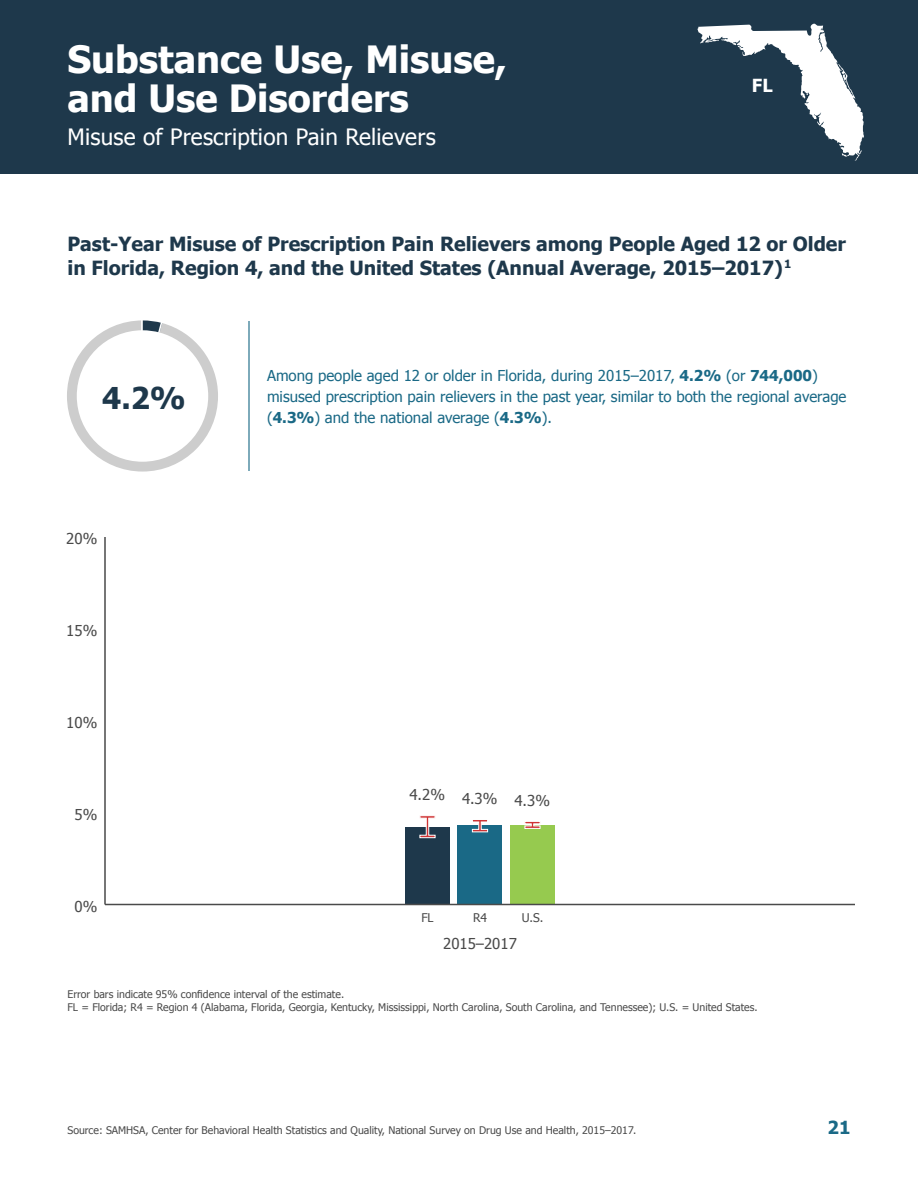
<style>
.page{position:relative;width:918px;height:1188px;background:#fff}
.page>*{position:absolute;margin:0;border:0;box-sizing:border-box;transform-origin:0 0}
.t1{font:700 37.5px/39px "Tahoma";color:#fff}
.t2{font:700 30px "Tahoma";color:#1e384b}
.t3{font:22.5px "Tahoma";letter-spacing:.01em;color:#fff}
.t4{font:700 19.5px/23.4px "Tahoma";color:#1e384b}
.t5{font:700 18px "Tahoma";color:#1a6986}
.t6{font:700 18px "Tahoma";color:#fff}
.t7{font:15px/21px "Tahoma";color:#1a6986}
.t8{font:15px "Tahoma";color:#4a4a4a}
.t9{font:12px "Tahoma";color:#4a4a4a}
.t10{font:10.5px/12.6px "Tahoma";color:#4a4a4a}
.s1{font-weight:700}
</style>
<div class="page">
<div style="left:0;top:0;width:918px;height:174px;background:#1e384b"></div>
<svg style="left:697px;top:23px;width:167px;height:138px"></svg>
<svg style="left:67px;top:320px;width:151px;height:152px"></svg>
<hr style="left:141px;top:309px;width:2px;height:87px;background:#fff">
<hr style="left:248px;top:321px;width:2px;height:150px;background:#1a6986">
<div style="left:405px;top:827px;width:45px;height:77px;background:#1e384b"></div>
<svg style="left:420px;top:815px;width:15px;height:23px"></svg>
<div style="left:458px;top:825px;width:44px;height:79px;background:#1a6986"></div>
<svg style="left:472px;top:820px;width:16px;height:12px"></svg>
<div style="left:510px;top:825px;width:45px;height:79px;background:#96ca4f"></div>
<svg style="left:525px;top:821px;width:15px;height:8px"></svg>
<hr style="left:104px;top:537px;width:2px;height:367px;background:#4a4a4a">
<hr style="left:105px;top:904px;width:750px;height:1px;background:#4a4a4a">
<h1 class="t1" style="left:68px;top:38px;width:441px">Substance Use, Misuse, and Use Disorders</h1>
<h3 class="t3" style="left:68px;top:122px;width:370px">Misuse of Prescription Pain Relievers</h3>
<h3 class="t6" style="left:752px;top:73px;width:22px">FL</h3>
<h4 class="t4" style="left:68px;top:231px;width:780px">Past-Year Misuse of Prescription Pain Relievers among People Aged 12 or Older in Florida, Region 4, and the United States (Annual Average, 2015–2017) <sup>1</sup></h4>
<h2 class="t2" style="left:102px;top:377px;width:85px">4.2%</h2>
<h3 class="t8" style="left:66px;top:529px;width:33px">20%</h3>
<h3 class="t8" style="left:66px;top:621px;width:33px">15%</h3>
<h3 class="t8" style="left:66px;top:712px;width:33px">10%</h3>
<h3 class="t8" style="left:74px;top:804px;width:24px">5%</h3>
<h3 class="t8" style="left:74px;top:896px;width:24px">0%</h3>
<p class="t7" style="left:267px;top:364px;width:581px">Among people aged 12 or older in Florida, during 2015–2017, <span class="s1">4.2%</span> (or <span class="s1">744,000</span>) misused prescription pain relievers in the past year, similar to both the regional average (<span class="s1">4.3%</span>) and the national average (<span class="s1">4.3%</span>).</p>
<p class="t8" style="left:410px;top:785px;width:37px">4.2%</p>
<p class="t8" style="left:462px;top:788px;width:37px">4.3%</p>
<p class="t8" style="left:515px;top:790px;width:37px">4.3%</p>
<p class="t9" style="left:421px;top:909px;width:14px">FL</p>
<p class="t9" style="left:473px;top:909px;width:16px">R4</p>
<p class="t9" style="left:522px;top:909px;width:23px">U.S.</p>
<h3 class="t8" style="left:443px;top:934px;width:75px">2015–2017</h3>
<p class="t10" style="left:68px;top:988px;width:692px">Error bars indicate 95% confidence interval of the estimate.<br>FL = Florida; R4 = Region 4 (Alabama, Florida, Georgia, Kentucky, Mississippi, North Carolina, South Carolina, and Tennessee); U.S. = United States.</p>
<p class="t10" style="left:68px;top:1123px;width:570px">Source: SAMHSA, Center for Behavioral Health Statistics and Quality, National Survey on Drug Use and Health, 2015–2017.</p>
<h3 class="t5" style="left:828px;top:1115px;width:24px">21</h3>
</div>
